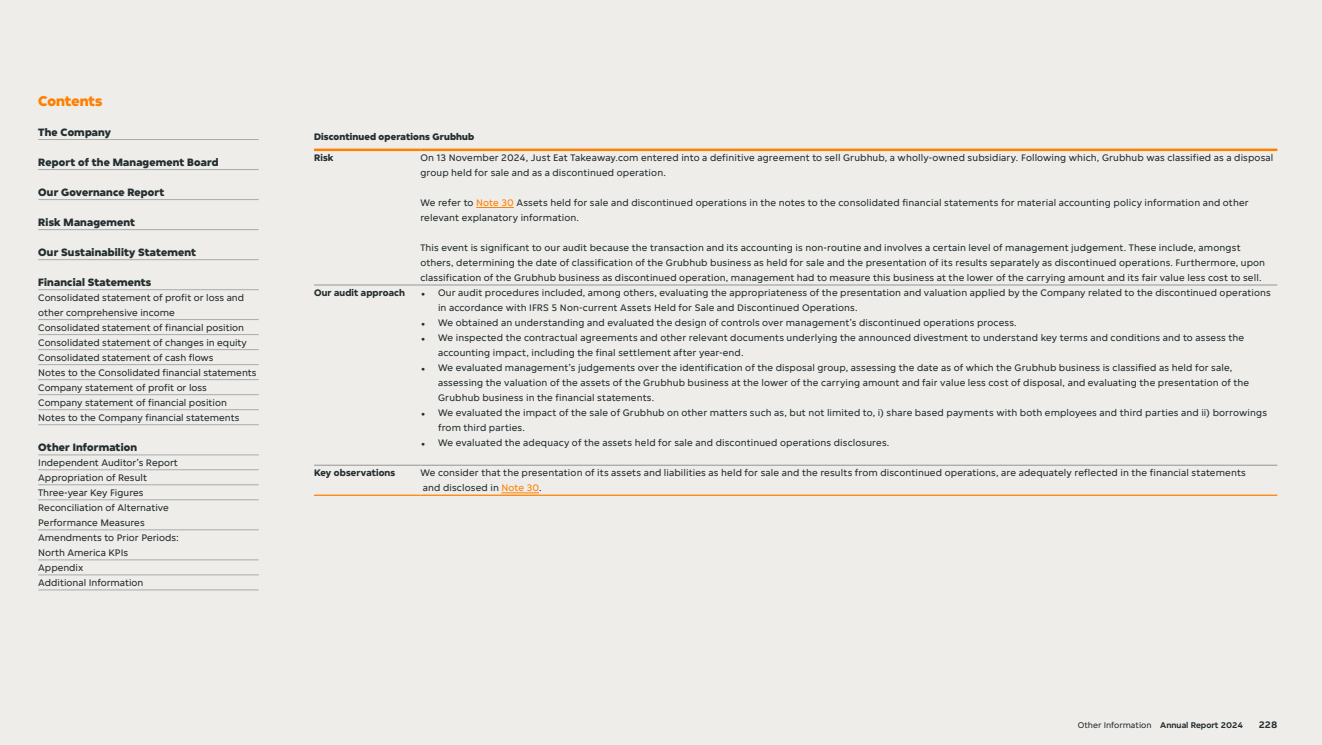
<style>
.page{position:relative;width:1322px;height:745px;background:#fff}
.page>*{position:absolute;margin:0;border:0;box-sizing:border-box;transform-origin:0 0}
.t1{font:800 15px "JET Sans VF2";color:#ff8000}
.t2{font:800 11.25px "JET Sans VF2";letter-spacing:.015em;color:#242e30}
.Table_-_Body{font:800 10px/15px "JET Sans VF2";letter-spacing:.01em;color:#242e30}
.Table_-_Body_zonder_wit{font:800 10px "JET Sans VF2";letter-spacing:.01em;color:#242e30}
.Table_-_Body_Bold{font:800 10px "JET Sans VF2";letter-spacing:.01em;color:#242e30}
.Table_-_Header_Links{font:800 10px "JET Sans VF2";letter-spacing:.01em;color:#242e30}
.t3{font:800 8.75px "JET Sans VF2";color:#242e30}
.s1{color:#ff8000}
.s2{font-size:15px}
</style>
<div class="page">
<div style="left:259px;top:0;width:1063px;height:744px;background:#efedea"></div>
<hr style="left:314px;top:148px;width:106px;height:3px;background:#ff8000">
<hr style="left:420px;top:148px;width:857px;height:3px;background:#ff8000">
<hr style="left:314px;top:284px;width:106px;height:1px;background:#929697">
<hr style="left:420px;top:284px;width:857px;height:1px;background:#929697">
<hr style="left:314px;top:464px;width:106px;height:1px;background:#929697">
<hr style="left:420px;top:464px;width:857px;height:1px;background:#929697">
<hr style="left:314px;top:494px;width:106px;height:1px;background:#ff8000">
<hr style="left:420px;top:494px;width:857px;height:1px;background:#ff8000">
<hr style="left:476px;top:207px;width:38px;height:1px;background:#ff8000">
<hr style="left:501px;top:492px;width:38px;height:1px;background:#ff8000">
<div style="left:0;top:0;width:269px;height:744px;background:#efedea"></div>
<hr style="left:38px;top:139px;width:221px;height:1px;background:#a7abac">
<hr style="left:38px;top:169px;width:221px;height:1px;background:#a7abac">
<hr style="left:38px;top:199px;width:221px;height:1px;background:#a7abac">
<hr style="left:38px;top:229px;width:221px;height:1px;background:#a7abac">
<hr style="left:38px;top:259px;width:221px;height:1px;background:#a7abac">
<hr style="left:38px;top:289px;width:221px;height:1px;background:#a7abac">
<hr style="left:38px;top:319px;width:221px;height:1px;background:#a7abac">
<hr style="left:38px;top:334px;width:221px;height:1px;background:#a7abac">
<hr style="left:38px;top:349px;width:221px;height:1px;background:#a7abac">
<hr style="left:38px;top:364px;width:221px;height:1px;background:#a7abac">
<hr style="left:38px;top:379px;width:221px;height:1px;background:#a7abac">
<hr style="left:38px;top:394px;width:221px;height:1px;background:#a7abac">
<hr style="left:38px;top:409px;width:221px;height:1px;background:#a7abac">
<hr style="left:38px;top:424px;width:221px;height:1px;background:#a7abac">
<hr style="left:38px;top:454px;width:221px;height:1px;background:#a7abac">
<hr style="left:38px;top:469px;width:221px;height:1px;background:#a7abac">
<hr style="left:38px;top:484px;width:221px;height:1px;background:#a7abac">
<hr style="left:38px;top:499px;width:221px;height:1px;background:#a7abac">
<hr style="left:38px;top:529px;width:221px;height:1px;background:#a7abac">
<hr style="left:38px;top:559px;width:221px;height:1px;background:#a7abac">
<hr style="left:38px;top:574px;width:221px;height:1px;background:#a7abac">
<hr style="left:38px;top:589px;width:221px;height:1px;background:#a7abac">
<h1 class="t1" style="left:38px;top:90px;width:66px">Contents</h1>
<p class="t2" style="left:38px;top:124px;width:74px">The Company</p>
<p class="t2" style="left:38px;top:154px;width:182px">Report of the Management Board</p>
<p class="t2" style="left:38px;top:184px;width:128px">Our Governance Report</p>
<p class="t2" style="left:38px;top:214px;width:98px">Risk Management</p>
<p class="t2" style="left:38px;top:244px;width:159px">Our Sustainability Statement</p>
<p class="t2" style="left:38px;top:274px;width:115px">Financial Statements</p>
<p class="Table_-_Body" style="left:38px;top:290px;width:220px">Consolidated statement of profit or loss and other comprehensive income<br>Consolidated statement of financial position Consolidated statement of changes in equity Consolidated statement of cash flows<br>Notes to the Consolidated financial statements Company statement of profit or loss<br>Company statement of financial position Notes to the Company financial statements</p>
<p class="t2" style="left:38px;top:439px;width:100px">Other Information</p>
<p class="Table_-_Body" style="left:38px;top:455px;width:142px">Independent Auditor’s Report<br>Appropriation of Result<br>Three-year Key Figures<br>Reconciliation of Alternative<br>Performance Measures<br>Amendments to Prior Periods:<br>North America KPIs<br>Appendix<br>Additional Information</p>
<p class="Table_-_Header_Links" style="left:314px;top:130px;width:162px">Discontinued operations Grubhub</p>
<p class="Table_-_Body_Bold" style="left:314px;top:151px;width:21px">Risk</p>
<p class="Table_-_Body" style="left:420px;top:151px;width:854px">On 13 November 2024, Just Eat Takeaway.com entered into a definitive agreement to sell Grubhub, a wholly-owned subsidiary. Following which, Grubhub was classified as a disposal group held for sale and as a discontinued operation.</p>
<p class="Table_-_Body" style="left:420px;top:196px;width:830px">We refer to <span class="s1">Note 30</span> Assets held for sale and discontinued operations in the notes to the consolidated financial statements for material accounting policy information and other relevant explanatory information.</p>
<p class="Table_-_Body" style="left:420px;top:241px;width:846px">This event is significant to our audit because the transaction and its accounting is non-routine and involves a certain level of management judgement. These include, amongst others, determining the date of classification of the Grubhub business as held for sale and the presentation of its results separately as discontinued operations. Furthermore, upon classification of the Grubhub business as discontinued operation, management had to measure this business at the lower of the carrying amount and its fair value less cost to sell.</p>
<p class="Table_-_Body_Bold" style="left:314px;top:286px;width:92px">Our audit approach</p>
<p class="Table_-_Body" style="left:438px;top:286px;width:834px;text-indent:-18px"><span class="s2">•</span> Our audit procedures included, among others, evaluating the appropriateness of the presentation and valuation applied by the Company related to the discontinued operations in accordance with IFRS 5 Non-current Assets Held for Sale and Discontinued Operations.</p>
<p class="Table_-_Body" style="left:420px;top:316px;width:598px"><span class="s2">•</span> We obtained an understanding and evaluated the design of controls over management’s discontinued operations process.</p>
<p class="Table_-_Body" style="left:438px;top:331px;width:808px;text-indent:-18px"><span class="s2">•</span> We inspected the contractual agreements and other relevant documents underlying the announced divestment to understand key terms and conditions and to assess the accounting impact, including the final settlement after year-end.</p>
<p class="Table_-_Body" style="left:438px;top:361px;width:812px;text-indent:-18px"><span class="s2">•</span> We evaluated management’s judgements over the identification of the disposal group, assessing the date as of which the Grubhub business is classified as held for sale, assessing the valuation of the assets of the Grubhub business at the lower of the carrying amount and fair value less cost of disposal, and evaluating the presentation of the<br>Grubhub business in the financial statements.</p>
<p class="Table_-_Body" style="left:438px;top:406px;width:830px;text-indent:-18px"><span class="s2">•</span> We evaluated the impact of the sale of Grubhub on other matters such as, but not limited to, i) share based payments with both employees and third parties and ii) borrowings from third parties.</p>
<p class="Table_-_Body" style="left:420px;top:436px;width:470px"><span class="s2">•</span> We evaluated the adequacy of the assets held for sale and discontinued operations disclosures.</p>
<p class="Table_-_Body_Bold" style="left:314px;top:466px;width:83px">Key observations</p>
<p class="Table_-_Body_zonder_wit" style="left:420px;top:466px;width:827px">We consider that the presentation of its assets and liabilities as held for sale and the results from discontinued operations, are adequately reflected in the financial statements</p>
<p class="Table_-_Body_zonder_wit" style="left:423px;top:481px;width:120px">and disclosed in <span class="s1">Note 30</span>.</p>
<p class="t3" style="left:1078px;top:718px;width:167px">Other Information Annual Report 2024</p>
<p class="Table_-_Body" style="left:1258px;top:716px;width:20px">228</p>
</div>
